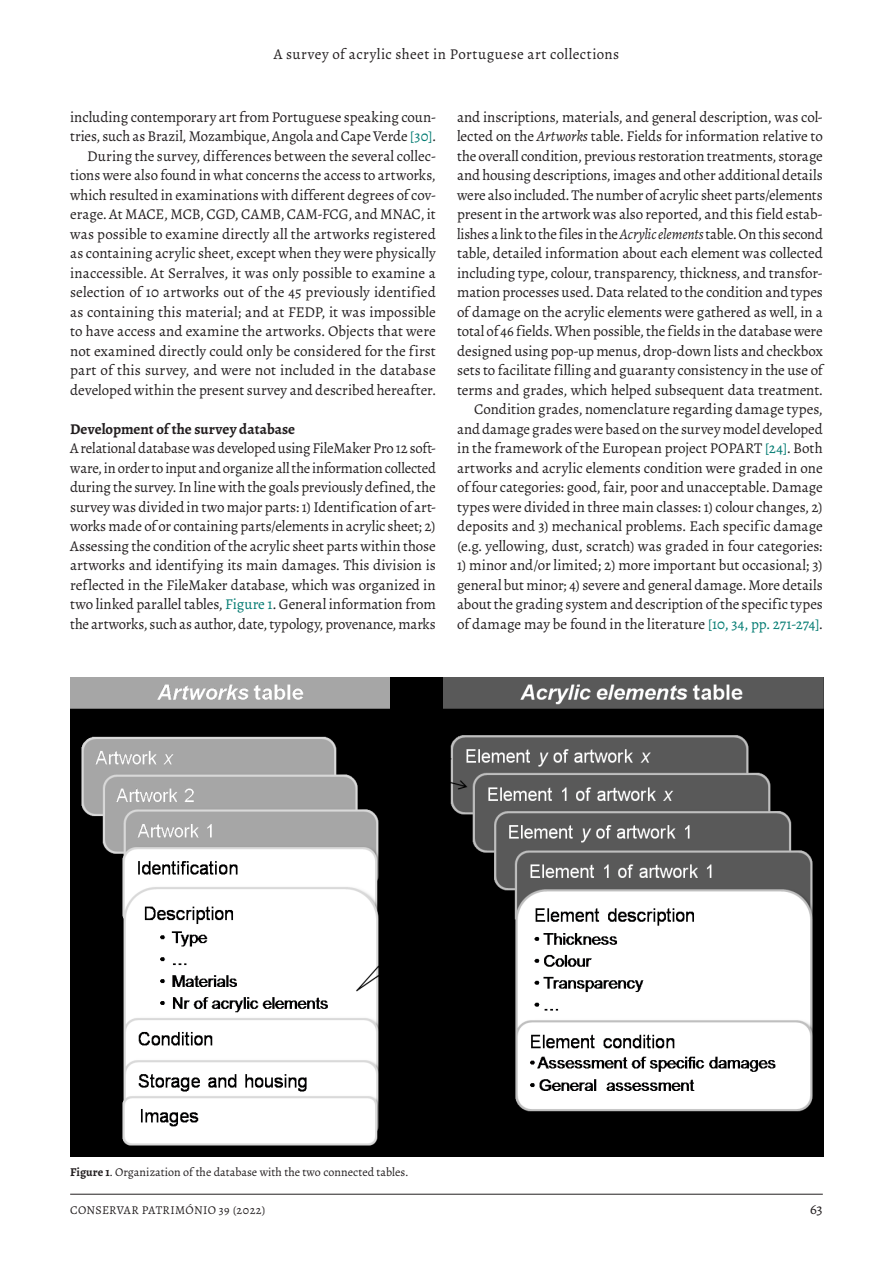
<style>
.page{position:relative;width:893px;height:1263px;background:#fff}
.page>*{position:absolute;margin:0;border:0;box-sizing:border-box;transform-origin:0 0}
.TEXTO_ENG{font:15px/19.5px "Alegreya";letter-spacing:-.005em;color:#231f20;text-align:justify}
.Primeiro_paragrafo{font:15px "Alegreya";letter-spacing:.025em;color:#231f20}
.Heading_2{font:700 15px "Alegreya";color:#231f20}
.Notas_P_esq{font:12px "Alegreya";color:#231f20}
.Notas_P_esq-2{font:12px "Alegreya";letter-spacing:.025em;color:#231f20}
.s1{color:#007a71}
.s2{font-style:italic}
.s3{font-weight:700}
</style>
<div class="page">
<hr style="left:70px;top:1194px;width:753px;height:1px;background:#231f20">
<img style="left:70px;top:677px;width:320px;height:479px">
<img style="left:443px;top:677px;width:381px;height:479px">
<div style="left:390px;top:677px;width:53px;height:479px;background:#000"></div>
<p class="Primeiro_paragrafo" style="left:274px;top:44px;width:347px">A survey of acrylic sheet in Portuguese art collections</p>
<p class="TEXTO_ENG" style="left:70px;top:107px;width:367px">including contemporary art from Portuguese speaking coun&shy;tries, such as Brazil, Mozambique, Angola and Cape Verde <span class="s1">[30]</span>.</p>
<p class="TEXTO_ENG" style="left:70px;top:146px;width:367px;text-indent:17px">During the survey, differences between the several collec&shy;tions were also found in what concerns the access to artworks, which resulted in examinations with different degrees of cov&shy;erage. At MACE, MCB, CGD, CAMB, CAM-FCG, and MNAC, it was possible to examine directly all the artworks registered as containing acrylic sheet, except when they were physically inaccessible. At Serralves, it was only possible to examine a selection of 10 artworks out of the 45 previously identified as containing this material; and at FEDP, it was impossible to have access and examine the artworks. Objects that were not examined directly could only be considered for the first part of this survey, and were not included in the database developed within the present survey and described hereafter.</p>
<p class="Heading_2" style="left:70px;top:419px;width:227px">Development of the survey database</p>
<p class="TEXTO_ENG" style="left:70px;top:438px;width:367px">A relational database was developed using FileMaker Pro 12 soft&shy;ware, in order to input and organize all the information collected during the survey. In line with the goals previously defined, the survey was divided in two major parts: 1) Identification of art&shy;works made of or containing parts/elements in acrylic sheet; 2)<br>Assessing the condition of the acrylic sheet parts within those artworks and identifying its main damages. This division is reflected in the FileMaker database, which was organized in two linked parallel tables, <span class="s1">Figure 1</span>. General information from the artworks, such as author, date, typology, provenance, marks</p>
<p class="TEXTO_ENG" style="left:457px;top:107px;width:367px">and inscriptions, materials, and general description, was col&shy;lected on the <span class="s2">Artworks</span> table. Fields for information relative to the overall condition, previous restoration treatments, storage and housing descriptions, images and other additional details were also included. The number of acrylic sheet parts/elements present in the artwork was also reported, and this field estab&shy;lishes a link to the files in the <span class="s2">Acrylic elements</span> table. On this second table, detailed information about each element was collected including type, colour, transparency, thickness, and transfor&shy;mation processes used. Data related to the condition and types of damage on the acrylic elements were gathered as well, in a total of 46 fields. When possible, the fields in the database were designed using pop-up menus, drop-down lists and checkbox sets to facilitate filling and guaranty consistency in the use of terms and grades, which helped subsequent data treatment.</p>
<p class="TEXTO_ENG" style="left:457px;top:399px;width:367px;text-indent:17px">Condition grades, nomenclature regarding damage types, and damage grades were based on the survey model developed in the framework of the European project POPART <span class="s1">[24]</span>. Both artworks and acrylic elements condition were graded in one of four categories: good, fair, poor and unacceptable. Damage types were divided in three main classes: 1) colour changes, 2) deposits and 3) mechanical problems. Each specific damage (e.g. yellowing, dust, scratch) was graded in four categories:</p>
<p class="TEXTO_ENG" style="left:457px;top:555px;width:367px">1) minor and/or limited; 2) more important but occasional; 3) general but minor; 4) severe and general damage. More details about the grading system and description of the specific types of damage may be found in the literature <span class="s1">[10, 34, pp. 271-274]</span>.</p>
<p class="Notas_P_esq" style="left:70px;top:1164px;width:340px"><span class="s3">Figure 1</span>. Organization of the database with the two connected tables.</p>
<p class="Notas_P_esq-2" style="left:70px;top:1202px;width:197px">CONSERVAR PATRIMÓNIO 39 (2022)</p>
<p class="TEXTO_ENG" style="left:810px;top:1199px;width:14px">63</p>
</div>
